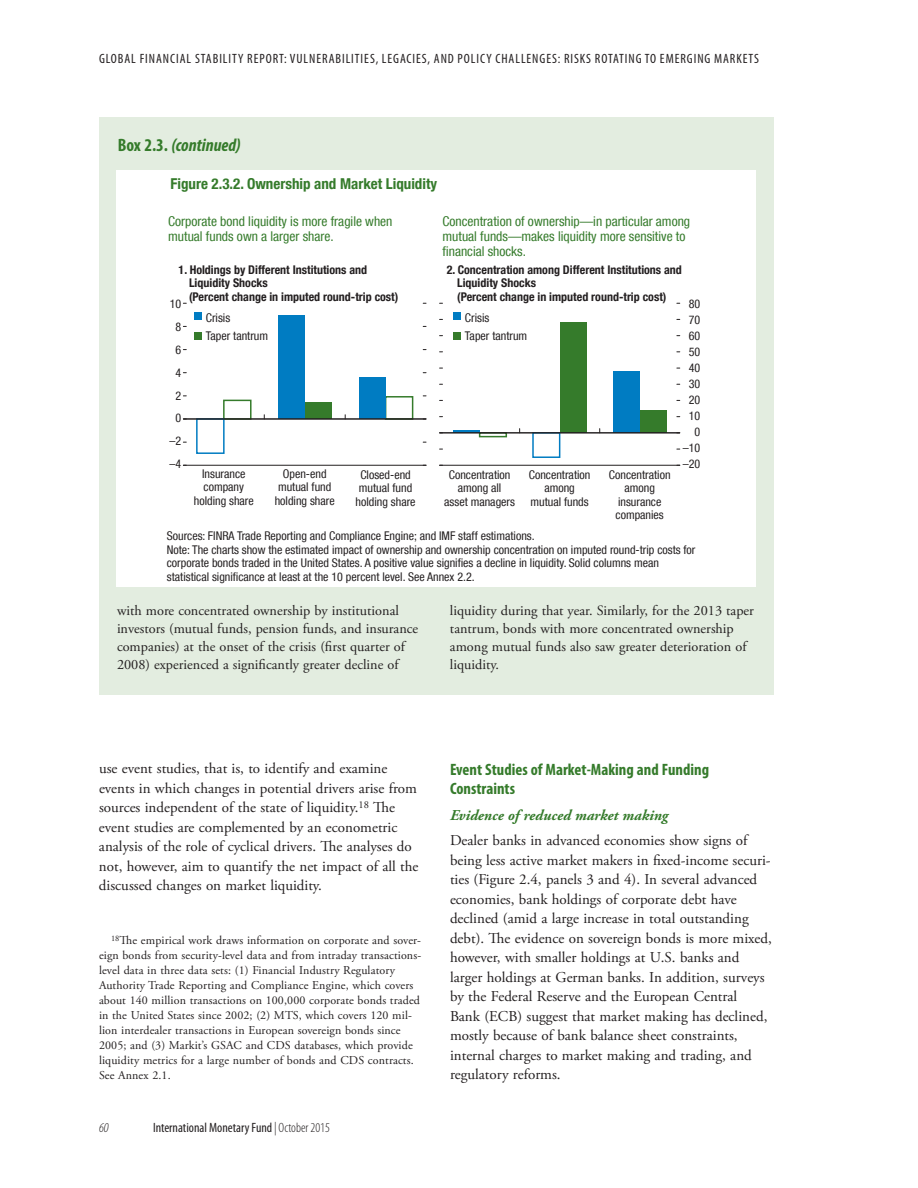
<style>
.page{position:relative;width:918px;height:1188px;background:#fff}
.page>*{position:absolute;margin:0;border:0;box-sizing:border-box;transform-origin:0 0}
.t1{font:italic 700 condensed 18px "Myriad Pro";color:#357b2b}
.t2{font:700 condensed 16.5px/19.5px "Myriad Pro";color:#357b2b}
.t3{font:15px/19.5px "Adobe Garamond Pro";color:#231f20}
.t4{font:700 condensed 15px "Helvetica Neue LT Com";color:#357b2b}
.t5{font:italic 700 15px "Adobe Garamond Pro";color:#357b2b}
.t6{font:14.25px/18px "Adobe Garamond Pro";color:#231f20}
.t7{font:condensed 13.5px/15px "Helvetica Neue LT Com";color:#357b2b}
.t8{font:condensed 13.5px "Myriad Pro";letter-spacing:.07em;color:#231f20}
.t9{font:condensed 13.5px "Myriad Pro";color:#231f20}
.t10{font:italic 300 condensed 13.5px "Myriad Pro";color:#231f20}
.t11{font:condensed 12px/13.5px "Helvetica Neue LT Com";color:#231f20;text-align:center}
.t12{font:12px/15px "Adobe Garamond Pro";letter-spacing:.01em;color:#231f20}
.t13{font:700 condensed 12px/13.5px "Helvetica Neue LT Com";color:#231f20}
.s1{font-style:normal}
.s2{font-weight:300;font-style:italic}
.s3{font-weight:300}
</style>
<div class="page">
<div style="left:99px;top:117px;width:675px;height:578px;background:#e3ede0"></div>
<div style="left:116px;top:170px;width:640px;height:417px;background:#fff"></div>
<div style="left:223px;top:400px;width:29px;height:20px;border:2px solid #357b2b"></div>
<div style="left:305px;top:402px;width:27px;height:17px;background:#357b2b"></div>
<div style="left:385px;top:396px;width:28px;height:24px;border:2px solid #357b2b"></div>
<div style="left:196px;top:418px;width:29px;height:36px;border:2px solid #007cc2"></div>
<div style="left:278px;top:316px;width:27px;height:103px;background:#007cc2"></div>
<div style="left:359px;top:377px;width:27px;height:42px;background:#007cc2"></div>
<hr style="left:183px;top:419px;width:243px;height:1px;background:#231f20">
<hr style="left:183px;top:465px;width:243px;height:1px;background:#231f20">
<div style="left:479px;top:432px;width:28px;height:5px;border:2px solid #357b2b"></div>
<div style="left:560px;top:322px;width:26px;height:111px;background:#357b2b"></div>
<div style="left:640px;top:410px;width:26px;height:23px;background:#357b2b"></div>
<hr style="left:453px;top:431px;width:27px;height:2px;background:#007cc2">
<div style="left:532px;top:432px;width:28px;height:26px;border:2px solid #007cc2"></div>
<div style="left:613px;top:371px;width:27px;height:62px;background:#007cc2"></div>
<hr style="left:440px;top:433px;width:240px;height:1px;background:#231f20">
<div style="left:194px;top:313px;width:7px;height:7px;background:#007cc2"></div>
<div style="left:194px;top:333px;width:7px;height:7px;background:#357b2b"></div>
<div style="left:453px;top:313px;width:7px;height:7px;background:#007cc2"></div>
<div style="left:453px;top:333px;width:7px;height:7px;background:#357b2b"></div>
<hr style="left:440px;top:465px;width:240px;height:1px;background:#231f20">
<p class="t8" style="left:99px;top:50px;width:661px">GLOBAL FINANCIAL STABILITY REPORT: VULNERABILITIES, LEGACIES, AND POLICY CHALLENGES: RISKS ROTATING TO EMERGING MARKETS</p>
<p class="t1" style="left:118px;top:134px;width:125px"><span class="s1">Box 2.3.</span> (continued)</p>
<p class="t4" style="left:171px;top:175px;width:268px">Figure 2.3.2. Ownership and Market Liquidity</p>
<p class="t7" style="left:168px;top:213px;width:226px">Corporate bond liquidity is more fragile when mutual funds own a larger share.</p>
<p class="t7" style="left:443px;top:213px;width:249px">Concentration of ownership—in particular among mutual funds—makes liquidity more sensitive to financial shocks.</p>
<p class="t13" style="left:189px;top:263px;width:211px;text-indent:-10px">1. Holdings by Different Institutions and<br>Liquidity Shocks<br>(Percent change in imputed round-trip cost)</p>
<p class="t13" style="left:457px;top:263px;width:226px;text-indent:-10px">2. Concentration among Different Institutions and<br>Liquidity Shocks<br>(Percent change in imputed round-trip cost)</p>
<p class="t11" style="left:170px;top:297px;width:13px">10</p>
<p class="t11" style="left:689px;top:297px;width:13px">80</p>
<p class="t11" style="left:176px;top:320px;width:7px">8</p>
<p class="t11" style="left:206px;top:308px;width:64px;line-height:18.8px;text-align:left">Crisis<br>Taper tantrum</p>
<p class="t11" style="left:465px;top:308px;width:64px;line-height:18.8px;text-align:left">Crisis<br>Taper tantrum</p>
<p class="t11" style="left:689px;top:313px;width:13px">70</p>
<p class="t11" style="left:689px;top:329px;width:13px">60</p>
<p class="t11" style="left:176px;top:343px;width:7px">6</p>
<p class="t11" style="left:689px;top:345px;width:13px">50</p>
<p class="t11" style="left:176px;top:366px;width:7px">4</p>
<p class="t11" style="left:689px;top:361px;width:13px">40</p>
<p class="t11" style="left:689px;top:377px;width:13px">30</p>
<p class="t11" style="left:176px;top:388px;width:7px">2</p>
<p class="t11" style="left:689px;top:393px;width:13px">20</p>
<p class="t11" style="left:176px;top:411px;width:7px">0</p>
<p class="t11" style="left:689px;top:409px;width:13px">10</p>
<p class="t11" style="left:170px;top:434px;width:13px">–2</p>
<p class="t11" style="left:695px;top:425px;width:7px">0</p>
<p class="t11" style="left:683px;top:441px;width:19px">–10</p>
<p class="t11" style="left:170px;top:457px;width:13px">–4</p>
<p class="t11" style="left:194px;top:467px;width:61px">Insurance company holding share</p>
<p class="t11" style="left:275px;top:467px;width:61px">Open-end mutual fund holding share</p>
<p class="t11" style="left:356px;top:467px;width:61px">Closed-end mutual fund holding share</p>
<p class="t11" style="left:444px;top:467px;width:72px">Concentration among all<br>asset managers</p>
<p class="t11" style="left:529px;top:467px;width:63px">Concentration among mutual funds</p>
<p class="t11" style="left:609px;top:467px;width:63px">Concentration among insurance companies</p>
<p class="t11" style="left:683px;top:457px;width:19px">–20</p>
<p class="t11" style="left:167px;top:529px;width:530px;text-align:left">Sources: FINRA Trade Reporting and Compliance Engine; and IMF staff estimations.<br>Note: The charts show the estimated impact of ownership and ownership concentration on imputed round-trip costs for corporate bonds traded in the United States. A positive value signifies a decline in liquidity. Solid columns mean statistical significance at least at the 10 percent level. See Annex 2.2.</p>
<p class="t6" style="left:117px;top:602px;width:303px">with more concentrated ownership by institutional investors (mutual funds, pension funds, and insurance companies) at the onset of the crisis (first quarter of 2008) experienced a significantly greater decline of</p>
<p class="t6" style="left:450px;top:602px;width:305px">liquidity during that year. Similarly, for the 2013 taper tantrum, bonds with more concentrated ownership among mutual funds also saw greater deterioration of liquidity.</p>
<p class="t3" style="left:99px;top:759px;width:321px">use event studies, that is, to identify and examine events in which changes in potential drivers arise from sources independent of the state of liquidity.<sup>18</sup> The event studies are complemented by an econometric analysis of the role of cyclical drivers. The analyses do not, however, aim to quantify the net impact of all the discussed changes on market liquidity.</p>
<p class="t12" style="left:99px;top:934px;width:324px;text-indent:12px"><sup>18</sup>The empirical work draws information on corporate and sover&shy;eign bonds from security-level data and from intraday transactions&shy;level data in three data sets: (1) Financial Industry Regulatory Authority Trade Reporting and Compliance Engine, which covers about 140 million transactions on 100,000 corporate bonds traded in the United States since 2002; (2) MTS, which covers 120 mil&shy;lion interdealer transactions in European sovereign bonds since 2005; and (3) Markit’s GSAC and CDS databases, which provide liquidity metrics for a large number of bonds and CDS contracts.<br>See Annex 2.1.</p>
<p class="t10" style="left:99px;top:1120px;width:11px">60</p>
<p class="t9" style="left:153px;top:1120px;width:178px">International Monetary Fund <span class="s2">|</span> <span class="s3">October 2015</span></p>
<p class="t2" style="left:450px;top:759px;width:261px">Event Studies of Market-Making and Funding<br>Constraints</p>
<p class="t5" style="left:450px;top:806px;width:220px">Evidence of reduced market making</p>
<p class="t3" style="left:450px;top:831px;width:323px">Dealer banks in advanced economies show signs of being less active market makers in fixed-income securi&shy;ties (Figure 2.4, panels 3 and 4). In several advanced economies, bank holdings of corporate debt have declined (amid a large increase in total outstanding debt). The evidence on sovereign bonds is more mixed, however, with smaller holdings at U.S. banks and larger holdings at German banks. In addition, surveys by the Federal Reserve and the European Central<br>Bank (ECB) suggest that market making has declined, mostly because of bank balance sheet constraints, internal charges to market making and trading, and regulatory reforms.</p>
</div>
